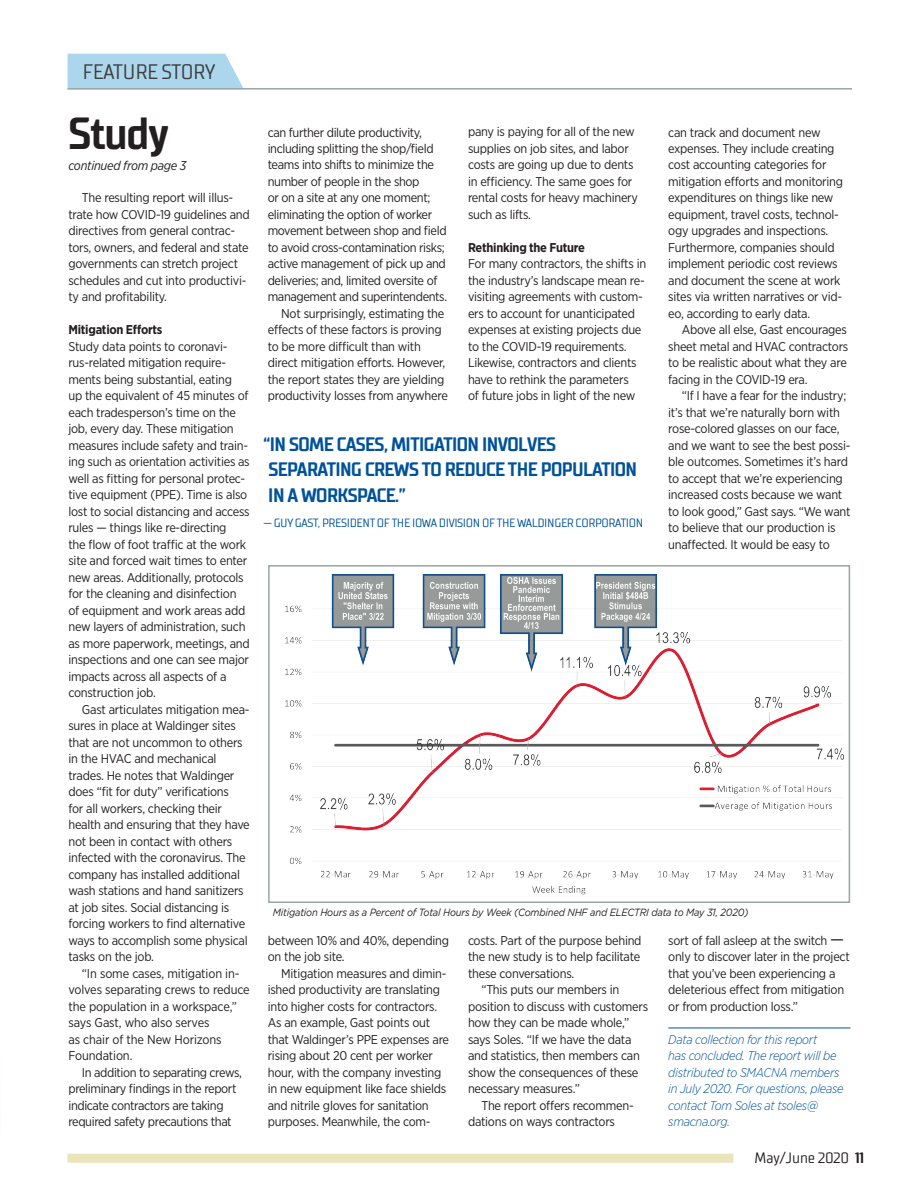
<style>
.page{position:relative;width:918px;height:1188px;background:#fff}
.page>*{position:absolute;margin:0;border:0;box-sizing:border-box;transform-origin:0 0}
.t1{font:700 45px "TT Supermolot Condensed";letter-spacing:-.03em;color:#231f20}
.t2{font:21px "TT Supermolot Condensed";letter-spacing:-.02em;color:#3e3e3f}
.t3{font:700 19.5px/25.5px "TT Supermolot Condensed";letter-spacing:-.03em;color:#01529a}
.t4{font:15px "TT Supermolot Condensed";letter-spacing:-.01em;color:#231f20}
.t5{font:12.75px/16.5px "Gotham Narrow";letter-spacing:-.02em;color:#231f20}
.t6{font:italic 300 12.75px/16.5px "Gotham Narrow";letter-spacing:-.02em;color:#01529a}
.t7{font:700 12.75px "Gotham Narrow";letter-spacing:-.02em;color:#231f20}
.t8{font:italic 12.75px "Gotham Narrow";letter-spacing:-.02em;color:#231f20}
.t9{font:12px "TT Supermolot Condensed";letter-spacing:-.03em;color:#01529a}
.t10{font:italic 10.5px "Gotham";letter-spacing:-.02em;color:#231f20;scale:.9 1}
.s1{font-size:17.25px}
.s2{font-weight:700}
</style>
<div class="page">
<div style="left:68px;top:1154px;width:665px;height:9px;background:#e9e4ba"></div>
<hr style="left:668px;top:1028px;width:182px;height:1px;background:#01529a">
<div style="left:68px;top:54px;width:175px;height:34px;background:#abd6ec"></div>
<hr style="left:68px;top:88px;width:784px;height:2px;background:#99a6a4">
<img style="left:285px;top:574px;width:560px;height:321px">
<div style="left:268px;top:565px;width:582px;height:338px;border:2px solid #99a6a4"></div>
<p class="t2" style="left:82px;top:59px;width:134px">FEATURE STORY</p>
<p class="t1" style="left:68px;top:107px;width:102px">Study</p>
<p class="t8" style="left:68px;top:157px;width:120px">continued from page 3</p>
<p class="t5" style="left:68px;top:190px;width:183px;text-indent:14px">The resulting report will illus&shy;trate how COVID-19 guidelines and directives from general contrac&shy;tors, owners, and federal and state governments can stretch project schedules and cut into productivi&shy;ty and proftability.</p>
<p class="t7" style="left:68px;top:322px;width:96px">Mitigation Eforts</p>
<p class="t5" style="left:68px;top:338px;width:183px">Study data points to coronavi&shy;rus-related mitigation require&shy;ments being substantial, eating<br>up the equivalent of 45 minutes of each tradesperson’s time on the job, every day. These mitigation measures include safety and train&shy;ing such as orientation activities as well as ftting for personal protec&shy;tive equipment (PPE). Time is also lost to social distancing and access rules — things like re-directing<br>the fow of foot trafc at the work site and forced wait times to enter new areas. Additionally, protocols for the cleaning and disinfection of equipment and work areas add new layers of administration, such as more paperwork, meetings, and inspections and one can see major impacts across all aspects of a construction job.</p>
<p class="t5" style="left:68px;top:701px;width:183px;text-indent:14px">Gast articulates mitigation mea&shy;sures in place at Waldinger sites that are not uncommon to others in the HVAC and mechanical trades. He notes that Waldinger does “ft for duty” verifcations<br>for all workers, checking their health and ensuring that they have not been in contact with others infected with the coronavirus. The company has installed additional wash stations and hand sanitizers at job sites. Social distancing is forcing workers to fnd alternative ways to accomplish some physical tasks on the job.</p>
<p class="t5" style="left:68px;top:965px;width:183px;text-indent:14px">“In some cases, mitigation in&shy;volves separating crews to reduce the population in a workspace,” says Gast, who also serves<br>as chair of the New Horizons<br>Foundation.</p>
<p class="t5" style="left:68px;top:1064px;width:175px;text-indent:14px">In addition to separating crews, preliminary fndings in the report indicate contractors are taking required safety precautions that</p>
<p class="t5" style="left:468px;top:123px;width:172px">pany is paying for all of the new supplies on job sites, and labor costs are going up due to dents in efciency. The same goes for rental costs for heavy machinery such as lifts.</p>
<p class="t7" style="left:468px;top:239px;width:118px">Rethinking the Future</p>
<p class="t5" style="left:468px;top:255px;width:180px">For many contractors, the shifts in the industry’s landscape mean re&shy;visiting agreements with custom&shy;ers to account for unanticipated expenses at existing projects due to the COVID-19 requirements.<br>Likewise, contractors and clients have to rethink the parameters<br>of future jobs in light of the new</p>
<p class="t3" style="left:263px;top:432px;width:376px">“IN SOME CASES, MITIGATION INVOLVES<br>SEPARATING CREWS TO REDUCE THE POPULATION<br>IN A WORKSPACE.”</p>
<p class="t9" style="left:263px;top:516px;width:381px">— GUY GAST, PRESIDENT OF THE IOWA DIVISION OF THE WALDINGER CORPORATION</p>
<p class="t5" style="left:268px;top:124px;width:181px">can further dilute productivity, including splitting the shop/feld teams into shifts to minimize the number of people in the shop<br>or on a site at any one moment; eliminating the option of worker movement between shop and feld to avoid cross-contamination risks; active management of pick up and deliveries; and, limited oversite of management and superintendents.</p>
<p class="t5" style="left:268px;top:305px;width:182px;text-indent:14px">Not surprisingly, estimating the efects of these factors is proving to be more difcult than with direct mitigation eforts. However, the report states they are yielding productivity losses from anywhere</p>
<p class="t5" style="left:668px;top:124px;width:176px">can track and document new expenses. They include creating cost accounting categories for mitigation eforts and monitoring expenditures on things like new equipment, travel costs, technol&shy;ogy upgrades and inspections.<br>Furthermore, companies should implement periodic cost reviews and document the scene at work sites via written narratives or vid&shy;eo, according to early data.</p>
<p class="t5" style="left:668px;top:321px;width:182px;text-align:justify;text-indent:14px">Above all else, Gast encourages sheet metal and HVAC contractors to be realistic about what they are facing in the COVID-19 era.</p>
<p class="t5" style="left:668px;top:387px;width:184px;text-indent:14px">“If I have a fear for the industry; it’s that we’re naturally born with rose-colored glasses on our face, and we want to see the best possi&shy;ble outcomes. Sometimes it’s hard to accept that we’re experiencing increased costs because we want to look good,” Gast says. “We want to believe that our production is unafected. It would be easy to</p>
<p class="t10" style="left:273px;top:906px;width:530px">Mitigation Hours as a Percent of Total Hours by Week (Combined NHF and ELECTRI data to May 31, 2020)</p>
<p class="t5" style="left:268px;top:932px;width:183px">between 10% and 40%, depending on the job site.</p>
<p class="t5" style="left:268px;top:965px;width:183px;text-indent:14px">Mitigation measures and dimin&shy;ished productivity are translating into higher costs for contractors.<br>As an example, Gast points out that Waldinger’s PPE expenses are rising about 20 cent per worker hour, with the company investing in new equipment like face shields and nitrile gloves for sanitation purposes. Meanwhile, the com-</p>
<p class="t5" style="left:468px;top:932px;width:175px;text-align:justify">costs. Part of the purpose behind the new study is to help facilitate these conversations.</p>
<p class="t5" style="left:468px;top:981px;width:182px;text-indent:14px">“This puts our members in position to discuss with customers how they can be made whole,” says Soles. “If we have the data and statistics, then members can show the consequences of these necessary measures.”</p>
<p class="t5" style="left:468px;top:1097px;width:167px;text-indent:14px">The report ofers recommen&shy;dations on ways contractors</p>
<p class="t5" style="left:668px;top:932px;width:183px">sort of fall asleep at the switch <span class="s1">— </span>only to discover later in the project that you’ve been experiencing a deleterious efect from mitigation or from production loss.”</p>
<p class="t6" style="left:668px;top:1031px;width:177px">Data collection for this report<br>has concluded. The report will be distributed to SMACNA members in July 2020. For questions, please contact Tom Soles at tsoles@ smacna.org.</p>
<p class="t4" style="left:755px;top:1149px;width:111px">May/June 2020 <span class="s2">11</span></p>
</div>
